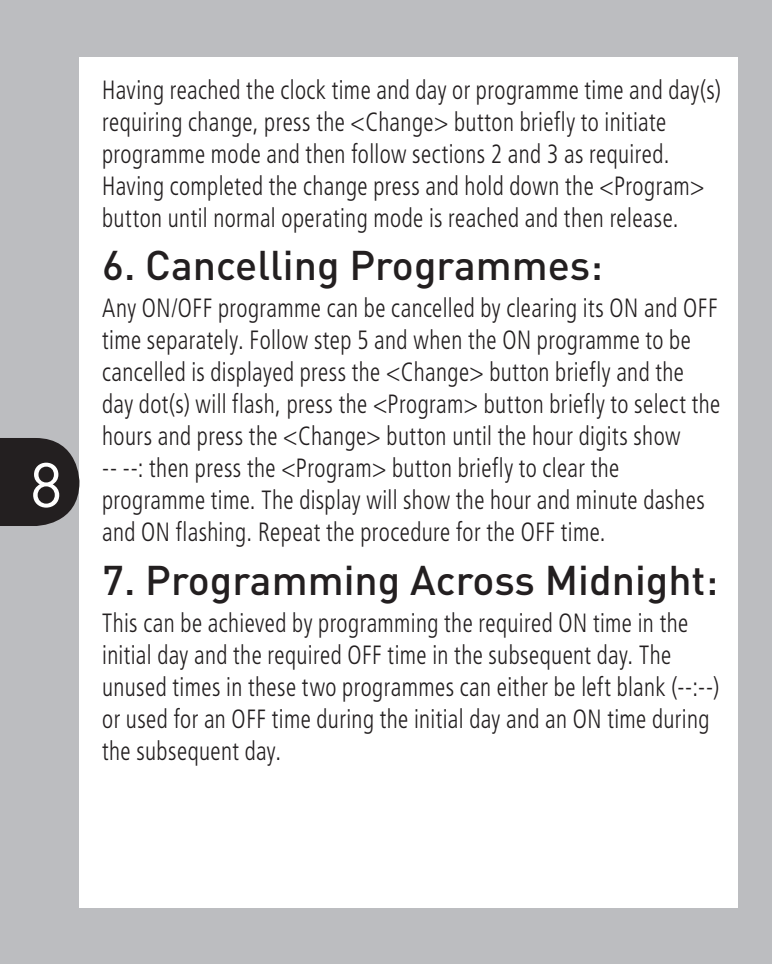
<style>
.page{position:relative;width:772px;height:964px;background:#fff}
.page>*{position:absolute;margin:0;border:0;box-sizing:border-box;transform-origin:0 0}
.t1{font:62px "DIN";color:#fff}
.t2{font:500 40.8px "DIN";color:#231f20}
.t3{font:300 condensed 26.4px/32px "Frutiger LT";letter-spacing:.015em;color:#231f20;scale:.9 1}
</style>
<div class="page">
<div style="left:0;top:0;width:771px;height:964px;background:#bcbdc0"></div>
<div style="left:79px;top:57px;width:658px;height:850px;background:#fff"></div>
<svg style="left:0;top:438px;width:79px;height:88px;background:#332f31"></svg>
<svg style="left:771px;top:438px;width:1px;height:88px"></svg>
<h1 class="t1" style="left:30px;top:446px;width:34px">8</h1>
<p class="t3" style="left:102px;top:74px;width:688px">Having reached the clock time and day or programme time and day(s) requiring change, press the &lt;Change&gt; button briefly to initiate programme mode and then follow sections 2 and 3 as required.<br>Having completed the change press and hold down the &lt;Program&gt; button until normal operating mode is reached and then release.</p>
<h2 class="t2" style="left:102px;top:239px;width:502px">6. Cancelling Programmes:</h2>
<p class="t3" style="left:102px;top:292px;width:688px">Any ON/OFF programme can be cancelled by clearing its ON and OFF time separately. Follow step 5 and when the ON programme to be cancelled is displayed press the &lt;Change&gt; button briefly and the day dot(s) will flash, press the &lt;Program&gt; button briefly to select the hours and press the &lt;Change&gt; button until the hour digits show<br>-- --: then press the &lt;Program&gt; button briefly to clear the programme time. The display will show the hour and minute dashes and ON flashing. Repeat the procedure for the OFF time.</p>
<h2 class="t2" style="left:102px;top:554px;width:617px">7. Programming Across Midnight:</h2>
<p class="t3" style="left:102px;top:607px;width:686px">This can be achieved by programming the required ON time in the initial day and the required OFF time in the subsequent day. The unused times in these two programmes can either be left blank (--:--) or used for an OFF time during the initial day and an ON time during the subsequent day.</p>
</div>
